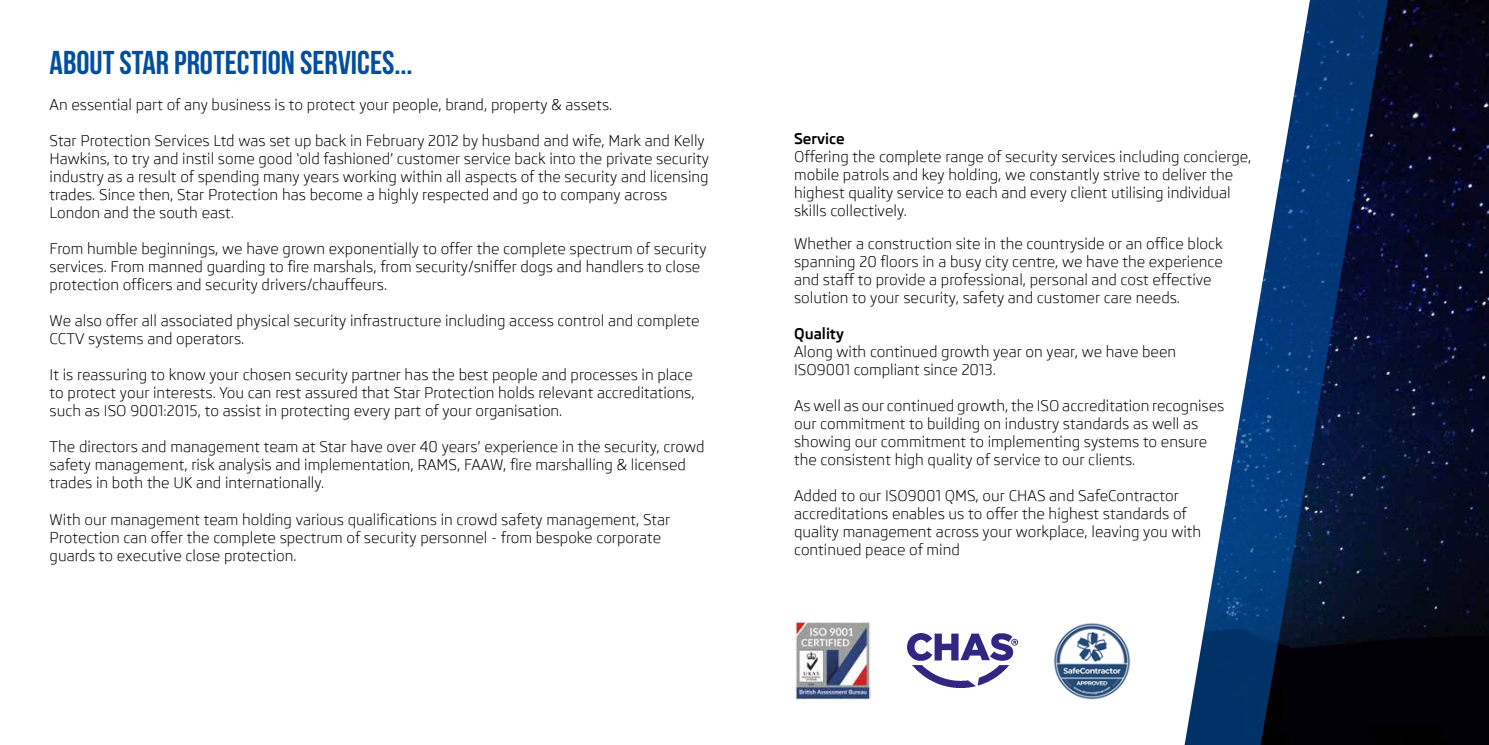
<style>
.page{position:relative;width:1489px;height:745px;background:#fff}
.page>*{position:absolute;margin:0;border:0;box-sizing:border-box;transform-origin:0 0}
.t1{font:700 33px "Bebas Neue";color:#004f9f}
.t2{font:15px/18px "Skoda Pro";color:#000}
.t3{font:700 15px "Skoda Pro";color:#000}
</style>
<div class="page">
<img style="left:1389px;top:0;width:99px;height:744px">
<svg style="left:1309px;top:0;width:80px;height:744px;background:#041b40"></svg>
<svg style="left:795px;top:6px;width:514px;height:738px"></svg>
<img style="left:795px;top:621px;width:75px;height:77px">
<img style="left:907px;top:632px;width:110px;height:54px">
<img style="left:1052px;top:621px;width:79px;height:79px">
<h1 class="t1" style="left:50px;top:45px;width:364px">ABOUT STAR PROTECTION SERVICES...</h1>
<p class="t2" style="left:50px;top:96px;width:564px">An essential part of any business is to protect your people, brand, property &amp; assets.</p>
<p class="t2" style="left:50px;top:132px;width:660px">Star Protection Services Ltd was set up back in February 2012 by husband and wife, Mark and Kelly Hawkins, to try and instil some good ‘old fashioned’ customer service back into the private security industry as a result of spending many years working within all aspects of the security and licensing trades. Since then, Star Protection has become a highly respected and go to company across London and the south east.</p>
<p class="t2" style="left:50px;top:240px;width:658px">From humble beginnings, we have grown exponentially to offer the complete spectrum of security services. From manned guarding to fire marshals, from security/sniffer dogs and handlers to close protection officers and security drivers/chauffeurs.</p>
<p class="t2" style="left:50px;top:312px;width:651px">We also offer all associated physical security infrastructure including access control and complete<br>CCTV systems and operators.</p>
<p class="t2" style="left:50px;top:366px;width:646px">It is reassuring to know your chosen security partner has the best people and processes in place to protect your interests. You can rest assured that Star Protection holds relevant accreditations, such as ISO 9001:2015, to assist in protecting every part of your organisation.</p>
<p class="t2" style="left:50px;top:438px;width:656px">The directors and management team at Star have over 40 years’ experience in the security, crowd safety management, risk analysis and implementation, RAMS, FAAW, fire marshalling &amp; licensed trades in both the UK and internationally.</p>
<p class="t2" style="left:50px;top:510px;width:622px">With our management team holding various qualifications in crowd safety management, Star<br>Protection can offer the complete spectrum of security personnel - from bespoke corporate guards to executive close protection.</p>
<p class="t3" style="left:794px;top:129px;width:52px">Service</p>
<p class="t2" style="left:794px;top:147px;width:459px">Offering the complete range of security services including concierge, mobile patrols and key holding, we constantly strive to deliver the highest quality service to each and every client utilising individual skills collectively.</p>
<p class="t2" style="left:794px;top:234px;width:430px">Whether a construction site in the countryside or an office block spanning 20 floors in a busy city centre, we have the experience and staff to provide a professional, personal and cost effective solution to your security, safety and customer care needs.</p>
<p class="t3" style="left:794px;top:324px;width:51px">Quality</p>
<p class="t2" style="left:794px;top:342px;width:383px">Along with continued growth year on year, we have been<br>ISO9001 compliant since 2013.</p>
<p class="t2" style="left:794px;top:396px;width:431px">As well as our continued growth, the ISO accreditation recognises our commitment to building on industry standards as well as showing our commitment to implementing systems to ensure the consistent high quality of service to our clients.</p>
<p class="t2" style="left:794px;top:486px;width:408px">Added to our ISO9001 QMS, our CHAS and SafeContractor accreditations enables us to offer the highest standards of quality management across your workplace, leaving you with continued peace of mind</p>
</div>
